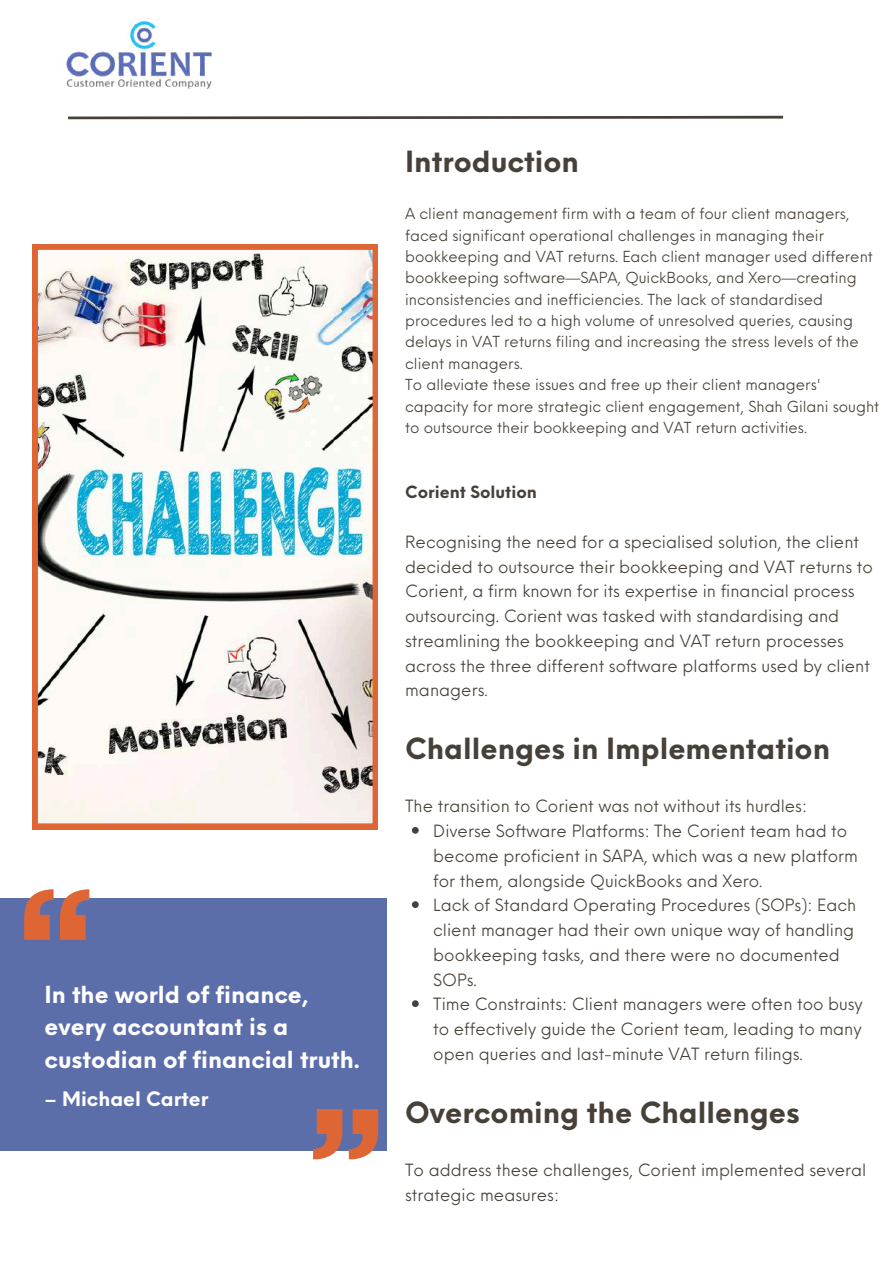
<style>
.page{position:relative;width:894px;height:1264px;background:#fff}
.page>*{position:absolute;margin:0;border:0;box-sizing:border-box;transform-origin:0 0}
.t1{font:700 28.5px "Neue Einstellung";color:#474038}
.t2{font:700 22.95px/32.1px "Neue Einstellung";color:#fff}
.t3{font:700 19.5px "Neue Einstellung";color:#fff}
.t4{font:16.5px/24.8px "Neue Einstellung";color:#474038}
.t5{font:700 16.5px "Neue Einstellung";color:#474038}
.t6{font:14.85px/21.3px "Neue Einstellung";color:#474038}
</style>
<div class="page">
<div style="left:0;top:898px;width:386px;height:252px;background:#5c6eaa"></div>
<svg style="left:68px;top:116px;width:714px;height:3px;background:#5c564f"></svg>
<svg style="left:24px;top:889px;width:65px;height:50px"></svg>
<svg style="left:313px;top:1109px;width:65px;height:50px"></svg>
<img style="left:66px;top:18px;width:147px;height:71px">
<img style="left:32px;top:244px;width:346px;height:585px">
<svg style="left:412px;top:827px;width:6px;height:6px"></svg>
<svg style="left:412px;top:901px;width:6px;height:7px"></svg>
<svg style="left:412px;top:1000px;width:6px;height:7px"></svg>
<h2 class="t2" style="left:45px;top:976px;width:317px">In the world of finance, every accountant is a custodian of financial truth.</h2>
<p class="t3" style="left:45px;top:1081px;width:165px">– Michael Carter</p>
<h1 class="t1" style="left:405px;top:136px;width:175px">Introduction</h1>
<p class="t6" style="left:405px;top:201px;width:475px">A client management firm with a team of four client managers, faced significant operational challenges in managing their bookkeeping and VAT returns. Each client manager used different bookkeeping software—SAPA, QuickBooks, and Xero—creating inconsistencies and inefficiencies. The lack of standardised procedures led to a high volume of unresolved queries, causing delays in VAT returns filing and increasing the stress levels of the client managers.<br>To alleviate these issues and free up their client managers' capacity for more strategic client engagement, Shah Gilani sought to outsource their bookkeeping and VAT return activities.</p>
<p class="t5" style="left:405px;top:477px;width:133px">Corient Solution</p>
<p class="t4" style="left:405px;top:527px;width:469px">Recognising the need for a specialised solution, the client decided to outsource their bookkeeping and VAT returns to Corient, a firm known for its expertise in financial process outsourcing. Corient was tasked with standardising and streamlining the bookkeeping and VAT return processes across the three different software platforms used by client managers.</p>
<h1 class="t1" style="left:405px;top:723px;width:426px">Challenges in Implementation</h1>
<p class="t4" style="left:433px;top:792px;width:431px;text-indent:-28px">The transition to Corient was not without its hurdles:<br>Diverse Software Platforms: The Corient team had to become proficient in SAPA, which was a new platform for them, alongside QuickBooks and Xero.<br>Lack of Standard Operating Procedures (SOPs): Each client manager had their own unique way of handling bookkeeping tasks, and there were no documented SOPs.<br>Time Constraints: Client managers were often too busy to effectively guide the Corient team, leading to many open queries and last-minute VAT return filings.</p>
<h1 class="t1" style="left:405px;top:1086px;width:396px">Overcoming the Challenges</h1>
<p class="t4" style="left:405px;top:1155px;width:462px">To address these challenges, Corient implemented several strategic measures:</p>
</div>
